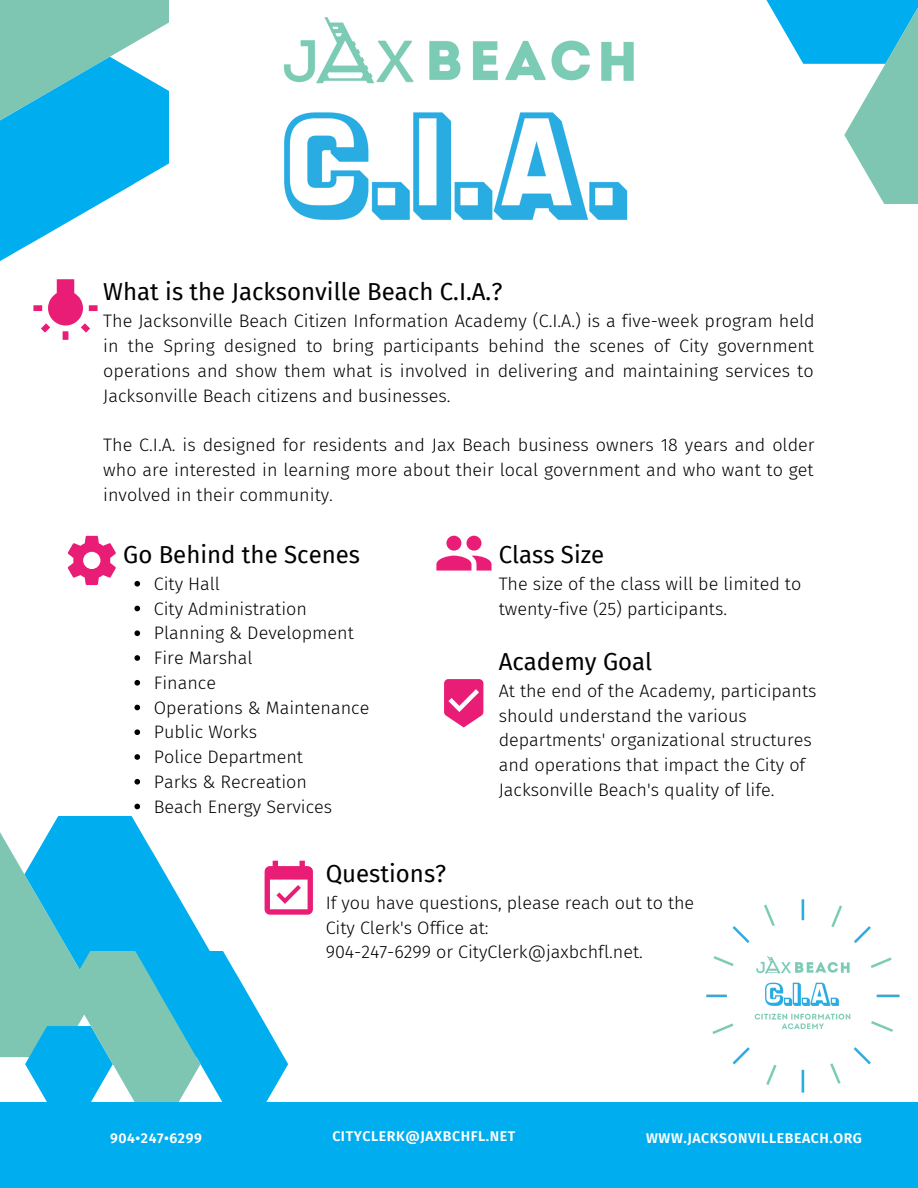
<style>
.page{position:relative;width:918px;height:1188px;background:#fff}
.page>*{position:absolute;margin:0;border:0;box-sizing:border-box;transform-origin:0 0}
.t1{font:24px "Fira Sans";color:#000}
.t2{font:300 18px/24.8px "Fira Sans";color:#000;text-align:justify}
.t3{font:600 14.1px "Fira Sans";letter-spacing:.04em;color:#fff}
</style>
<div class="page">
<svg style="left:766px;top:0;width:152px;height:204px"></svg>
<div style="left:0;top:1102px;width:918px;height:86px;background:#00aeef"></div>
<svg style="left:0;top:0;width:168px;height:261px"></svg>
<img style="left:284px;top:17px;width:350px;height:203px">
<svg style="left:134px;top:581px;width:6px;height:6px"></svg>
<svg style="left:134px;top:606px;width:6px;height:5px"></svg>
<svg style="left:134px;top:630px;width:6px;height:6px"></svg>
<svg style="left:134px;top:655px;width:6px;height:6px"></svg>
<svg style="left:134px;top:680px;width:6px;height:6px"></svg>
<svg style="left:134px;top:705px;width:6px;height:5px"></svg>
<svg style="left:134px;top:729px;width:6px;height:6px"></svg>
<svg style="left:134px;top:754px;width:6px;height:6px"></svg>
<svg style="left:134px;top:779px;width:6px;height:6px"></svg>
<svg style="left:134px;top:804px;width:6px;height:5px"></svg>
<svg style="left:436px;top:536px;width:56px;height:35px"></svg>
<svg style="left:444px;top:679px;width:39px;height:48px"></svg>
<svg style="left:68px;top:536px;width:48px;height:49px"></svg>
<svg style="left:33px;top:279px;width:65px;height:61px"></svg>
<svg style="left:0;top:816px;width:313px;height:286px"></svg>
<img style="left:706px;top:899px;width:194px;height:194px">
<p class="t1" style="left:103px;top:278px;width:401px">What is the Jacksonville Beach C.I.A.?</p>
<p class="t2" style="left:103px;top:309px;width:713px">The Jacksonville Beach Citizen Information Academy (C.I.A.) is a five-week program held in the Spring designed to bring participants behind the scenes of City government operations and show them what is involved in delivering and maintaining services to Jacksonville Beach citizens and businesses.</p>
<p class="t2" style="left:103px;top:433px;width:713px">The C.I.A. is designed for residents and Jax Beach business owners 18 years and older who are interested in learning more about their local government and who want to get involved in their community.</p>
<p class="t1" style="left:123px;top:540px;width:238px">Go Behind the Scenes</p>
<p class="t2" style="left:154px;top:572px;width:68px">City Hall</p>
<p class="t2" style="left:154px;top:596px;width:155px">City Administration</p>
<p class="t2" style="left:154px;top:621px;width:202px">Planning &amp; Development</p>
<p class="t2" style="left:154px;top:646px;width:100px">Fire Marshal</p>
<p class="t2" style="left:154px;top:671px;width:64px">Finance</p>
<p class="t2" style="left:154px;top:695px;width:217px">Operations &amp; Maintenance</p>
<p class="t2" style="left:154px;top:720px;width:105px">Public Works</p>
<p class="t2" style="left:154px;top:745px;width:151px">Police Department</p>
<p class="t2" style="left:154px;top:770px;width:155px">Parks &amp; Recreation</p>
<p class="t2" style="left:154px;top:794px;width:180px">Beach Energy Services</p>
<p class="t1" style="left:499px;top:540px;width:107px">Class Size</p>
<p class="t2" style="left:499px;top:572px;width:304px">The size of the class will be limited to twenty-five (25) participants.</p>
<p class="t1" style="left:499px;top:647px;width:155px">Academy Goal</p>
<p class="t2" style="left:499px;top:678px;width:319px;text-align:left">At the end of the Academy, participants should understand the various departments' organizational structures and operations that impact the City of Jacksonville Beach's quality of life.</p>
<p class="t1" style="left:326px;top:859px;width:122px">Questions?</p>
<p class="t2" style="left:326px;top:891px;width:370px">If you have questions, please reach out to the</p>
<p class="t2" style="left:326px;top:915px;width:165px">City Clerk's Office at:</p>
<p class="t2" style="left:326px;top:940px;width:319px">904-247-6299 or CityClerk@jaxbchfl.net.</p>
<p class="t3" style="left:110px;top:1129px;width:93px">904•247•6299</p>
<p class="t3" style="left:332px;top:1128px;width:185px">CITYCLERK@JAXBCHFL.NET</p>
<p class="t3" style="left:646px;top:1129px;width:217px">WWW.JACKSONVILLEBEACH.ORG</p>
</div>
